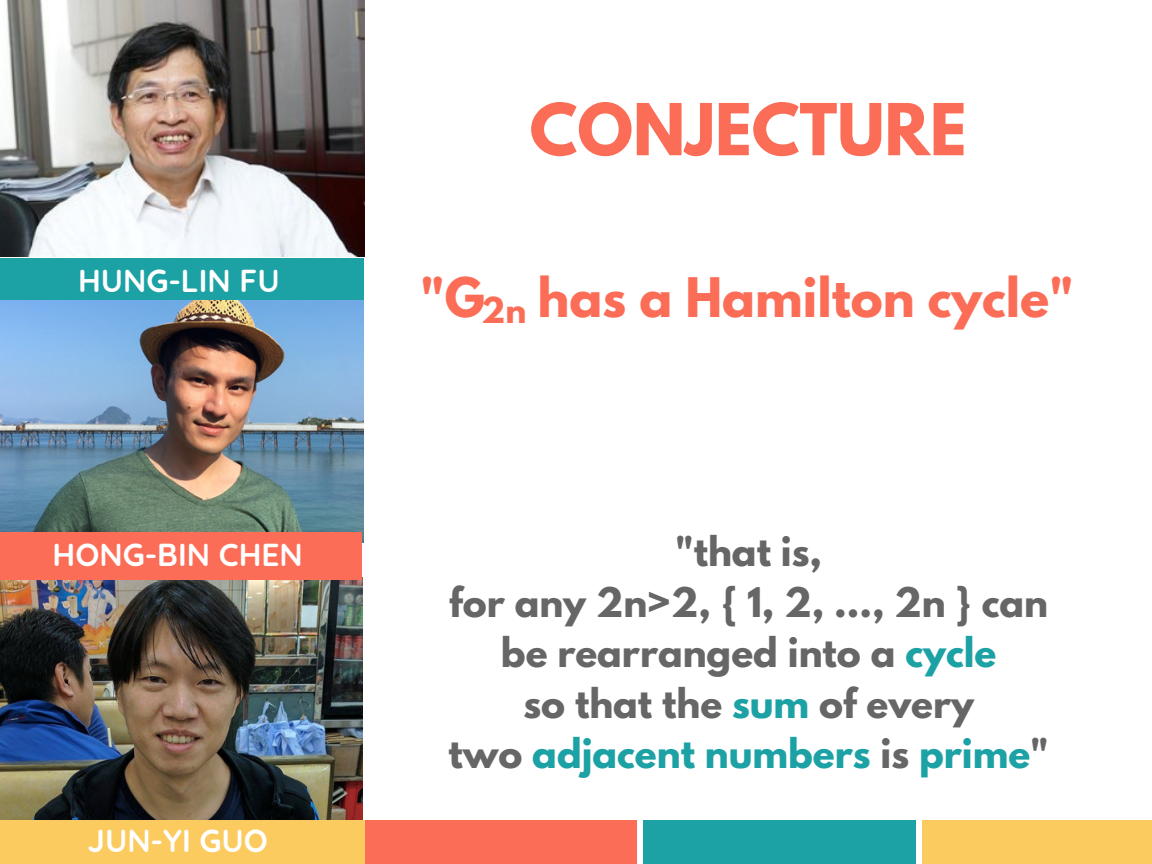
<style>
.page{position:relative;width:1152px;height:864px;background:#fff}
.page>*{position:absolute;margin:0;border:0;box-sizing:border-box;transform-origin:0 0}
.t1{font:700 63.45px "League Spartan";color:#fc6d57}
.t2{font:700 48.3px "League Spartan";color:#fc6d57}
.t3{font:700 36.3px/50.7px "League Spartan";color:#666;text-align:center}
.t4{font:700 31.65px "Quicksand";color:#fff}
.t5{font:700 31.65px "League Spartan";color:#fc6d57}
.s1{color:#1ca1a4}
</style>
<div class="page">
<div style="left:365px;top:820px;width:272px;height:44px;background:#fc6d57"></div>
<div style="left:643px;top:820px;width:273px;height:44px;background:#1ca1a4"></div>
<div style="left:922px;top:820px;width:230px;height:44px;background:#fbcb5f"></div>
<img style="left:0;top:579px;width:362px;height:241px">
<img style="left:0;top:0;width:365px;height:256px">
<div style="left:0;top:258px;width:363px;height:45px;background:#1ca1a4"></div>
<img style="left:0;top:300px;width:363px;height:242px">
<div style="left:0;top:532px;width:362px;height:47px;background:#fc6d57"></div>
<div style="left:0;top:820px;width:364px;height:44px;background:#fbcb5f"></div>
<p class="t4" style="left:78px;top:260px;width:203px">HUNG-LIN FU</p>
<p class="t4" style="left:53px;top:535px;width:252px">HONG-BIN CHEN</p>
<p class="t4" style="left:88px;top:821px;width:182px">JUN-YI GUO</p>
<h1 class="t1" style="left:530px;top:98px;width:438px">CONJECTURE</h1>
<h2 class="t2" style="left:420px;top:274px;width:655px">"G has a Hamilton cycle"</h2>
<p class="t5" style="left:482px;top:294px;width:46px">2n</p>
<p class="t3" style="left:449px;top:531px;width:602px">"that is,<br>for any 2n&gt;2, { 1, 2, ..., 2n } can be rearranged into a <span class="s1">cycle<br></span>so that the <span class="s1">sum</span> of every<br>two <span class="s1">adjacent numbers</span> is <span class="s1">prime</span>"</p>
</div>
